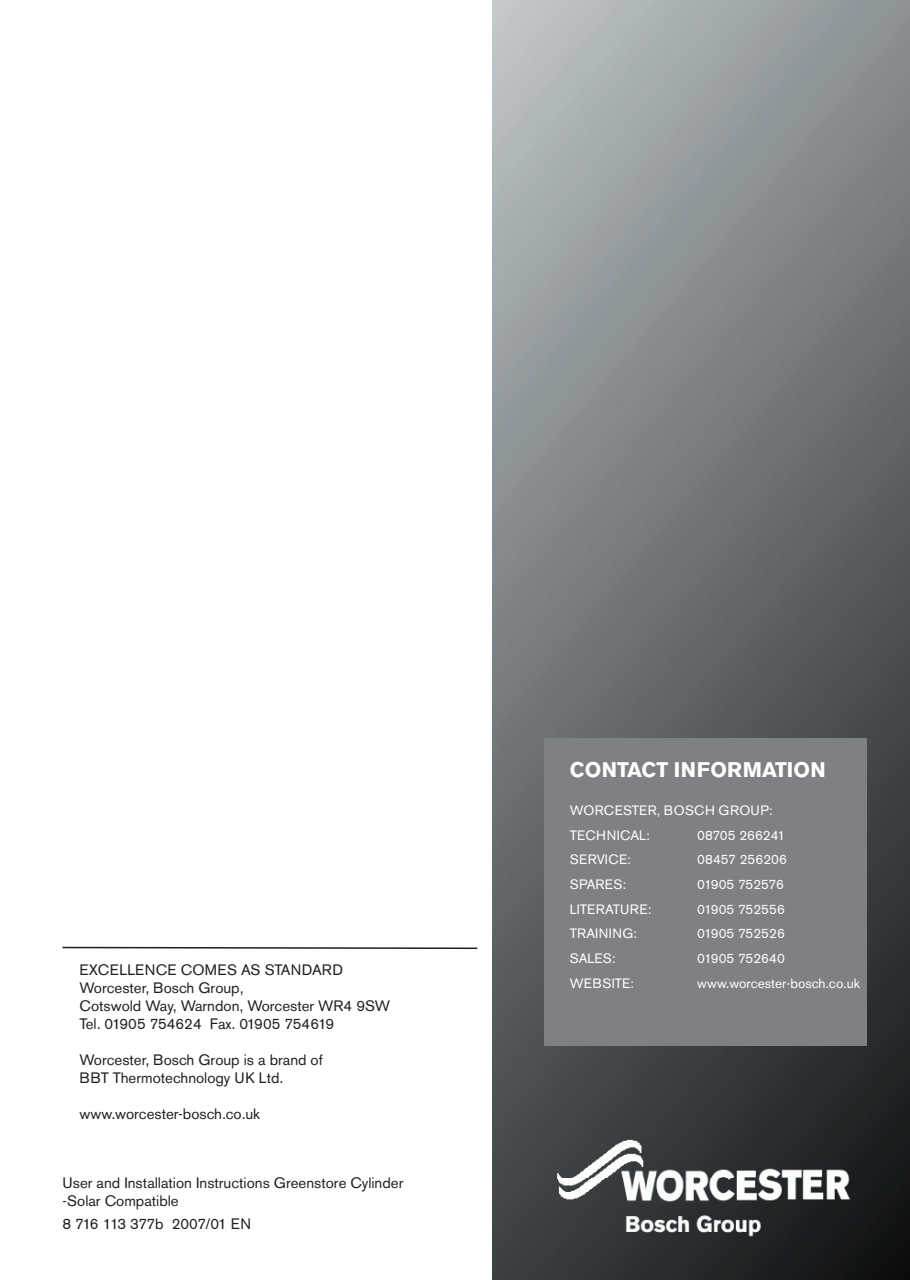
<style>
.page{position:relative;width:910px;height:1280px;background:#fff}
.page>*{position:absolute;margin:0;border:0;box-sizing:border-box;transform-origin:0 0}
.t1{font:700 21px "Akzidenz Grotesk BQ";letter-spacing:.01em;color:#fff}
.t2{font:15px/18px "Akzidenz Grotesk BQ";color:#231f20}
.t3{font:15px "Akzidenz Grotesk BQ";letter-spacing:-.04em;color:#231f20}
.t4{font:13.5px "Akzidenz Grotesk BQ";color:#fff}
.t5{font:13.5px/24.8px "Akzidenz Grotesk BQ";letter-spacing:.02em;color:#fff}
.t6{font:13.5px "Akzidenz Grotesk BQ";letter-spacing:-.03em;color:#fff}
</style>
<div class="page">
<img style="left:492px;top:0;width:418px;height:1280px">
<svg style="left:62px;top:946px;width:416px;height:4px"></svg>
<div style="left:544px;top:739px;width:322px;height:307px;background:#7e8083"></div>
<p class="t2" style="left:80px;top:961px;width:312px">EXCELLENCE COMES AS STANDARD<br>Worcester, Bosch Group,<br>Cotswold Way, Warndon, Worcester WR4 9SW<br>Tel. 01905 754624 Fax. 01905 754619</p>
<p class="t2" style="left:80px;top:1051px;width:245px">Worcester, Bosch Group is a brand of<br>BBT Thermotechnology UK Ltd.</p>
<p class="t2" style="left:80px;top:1105px;width:182px">www.worcester-bosch.co.uk</p>
<p class="t2" style="left:63px;top:1173px;width:342px">User and Installation Instructions Greenstore Cylinder -Solar Compatible</p>
<p class="t3" style="left:63px;top:1215px;width:190px">8 716 113 377b 2007/01 EN</p>
<h1 class="t1" style="left:570px;top:758px;width:257px">CONTACT INFORMATION</h1>
<p class="t5" style="left:570px;top:798px;width:204px">WORCESTER, BOSCH GROUP:<br>TECHNICAL:</p>
<p class="t4" style="left:697px;top:827px;width:89px">08705 266241</p>
<p class="t5" style="left:570px;top:847px;width:63px">SERVICE:</p>
<p class="t4" style="left:697px;top:851px;width:91px">08457 256206</p>
<p class="t4" style="left:570px;top:876px;width:58px">SPARES:</p>
<p class="t6" style="left:697px;top:876px;width:88px">01905 752576</p>
<p class="t4" style="left:570px;top:901px;width:83px">LITERATURE:</p>
<p class="t4" style="left:697px;top:901px;width:89px">01905 752556</p>
<p class="t5" style="left:570px;top:921px;width:69px">TRAINING:</p>
<p class="t4" style="left:697px;top:925px;width:89px">01905 752526</p>
<p class="t4" style="left:570px;top:950px;width:47px">SALES:</p>
<p class="t4" style="left:697px;top:950px;width:89px">01905 752640</p>
<p class="t5" style="left:570px;top:971px;width:66px">WEBSITE:</p>
<p class="t4" style="left:697px;top:975px;width:164px">www.worcester-bosch.co.uk</p>
</div>
